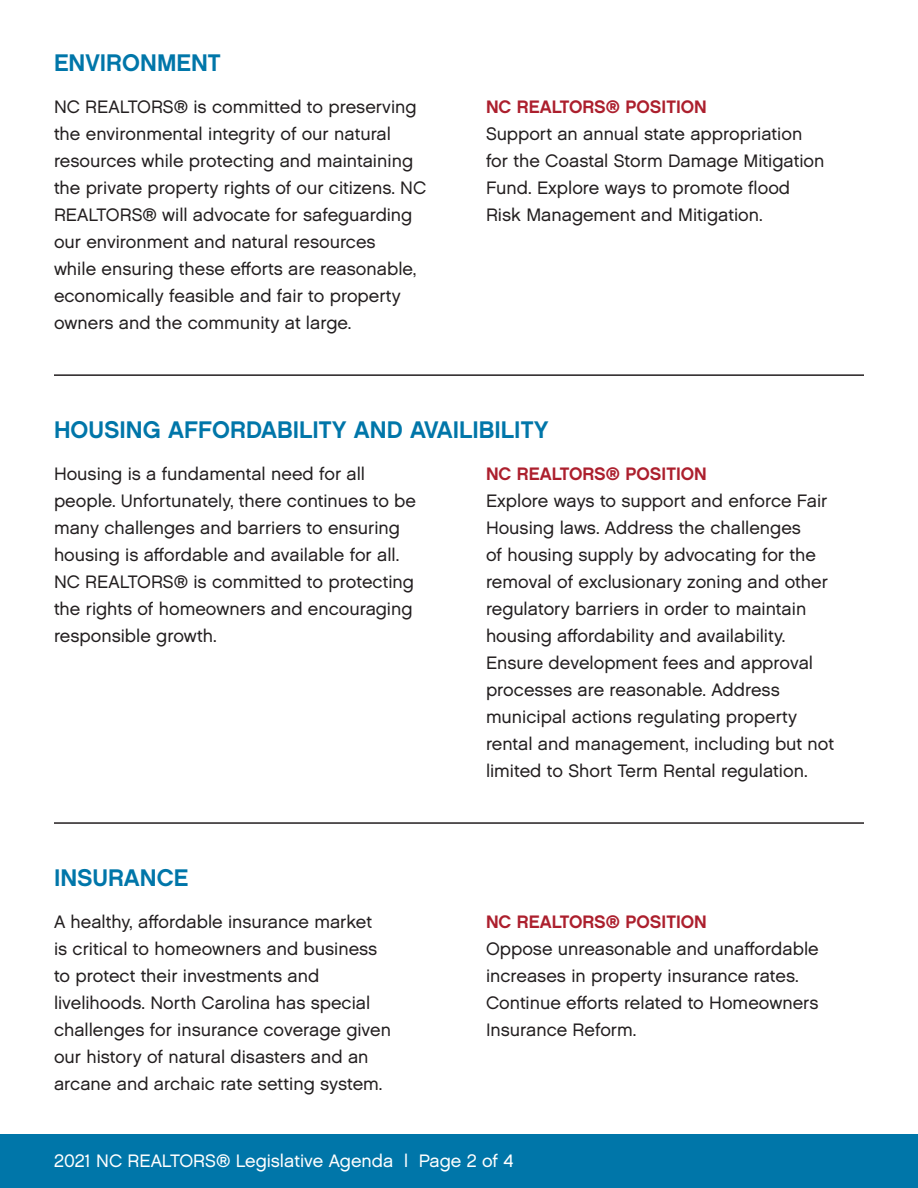
<style>
.page{position:relative;width:918px;height:1188px;background:#fff}
.page>*{position:absolute;margin:0;border:0;box-sizing:border-box;transform-origin:0 0}
.Subtitle{font:24px "Chalet New York Nineteen Sixty";color:#0076a9}
.Body_Text{font:18px/27px "Chalet London Nineteen Sixty";color:#231f20}
.NCR_Position{font:18px "Chalet New York Nineteen Sixty";color:#ac1f2d}
.t1{font:18px "Chalet London Nineteen Sixty";color:#fff}
</style>
<div class="page">
<div style="left:0;top:1134px;width:918px;height:54px;background:#0076a9"></div>
<hr style="left:54px;top:822px;width:810px;height:2px;background:#231f20">
<hr style="left:54px;top:374px;width:810px;height:2px;background:#231f20">
<p class="Subtitle" style="left:54px;top:48px;width:168px">ENVIRONMENT</p>
<p class="Body_Text" style="left:54px;top:94px;width:374px">NC REALTORS® is committed to preserving the environmental integrity of our natural resources while protecting and maintaining the private property rights of our citizens. NC REALTORS® will advocate for safeguarding our environment and natural resources<br>while ensuring these efforts are reasonable, economically feasible and fair to property owners and the community at large.</p>
<p class="NCR_Position" style="left:486px;top:96px;width:222px">NC REALTORS® POSITION</p>
<p class="Body_Text" style="left:486px;top:121px;width:340px">Support an annual state appropriation for the Coastal Storm Damage Mitigation Fund. Explore ways to promote flood Risk Management and Mitigation.</p>
<p class="Subtitle" style="left:54px;top:415px;width:496px">HOUSING AFFORDABILITY AND AVAILIBILITY</p>
<p class="Body_Text" style="left:54px;top:460px;width:363px">Housing is a fundamental need for all people. Unfortunately, there continues to be many challenges and barriers to ensuring housing is affordable and available for all.<br>NC REALTORS® is committed to protecting the rights of homeowners and encouraging responsible growth.</p>
<p class="Subtitle" style="left:54px;top:863px;width:136px">INSURANCE</p>
<p class="Body_Text" style="left:54px;top:908px;width:339px">A healthy, affordable insurance market<br>is critical to homeowners and business to protect their investments and livelihoods. North Carolina has special challenges for insurance coverage given our history of natural disasters and an arcane and archaic rate setting system.</p>
<p class="NCR_Position" style="left:486px;top:463px;width:222px">NC REALTORS® POSITION</p>
<p class="Body_Text" style="left:486px;top:487px;width:349px">Explore ways to support and enforce Fair Housing laws. Address the challenges<br>of housing supply by advocating for the removal of exclusionary zoning and other regulatory barriers in order to maintain housing affordability and availability.<br>Ensure development fees and approval processes are reasonable. Address municipal actions regulating property rental and management, including but not limited to Short Term Rental regulation.</p>
<p class="NCR_Position" style="left:486px;top:911px;width:222px">NC REALTORS® POSITION</p>
<p class="Body_Text" style="left:486px;top:935px;width:334px">Oppose unreasonable and unaffordable increases in property insurance rates.<br>Continue efforts related to Homeowners Insurance Reform.</p>
<p class="t1" style="left:54px;top:1150px;width:461px">2021 NC REALTORS® Legislative Agenda | Page 2 of 4</p>
</div>
